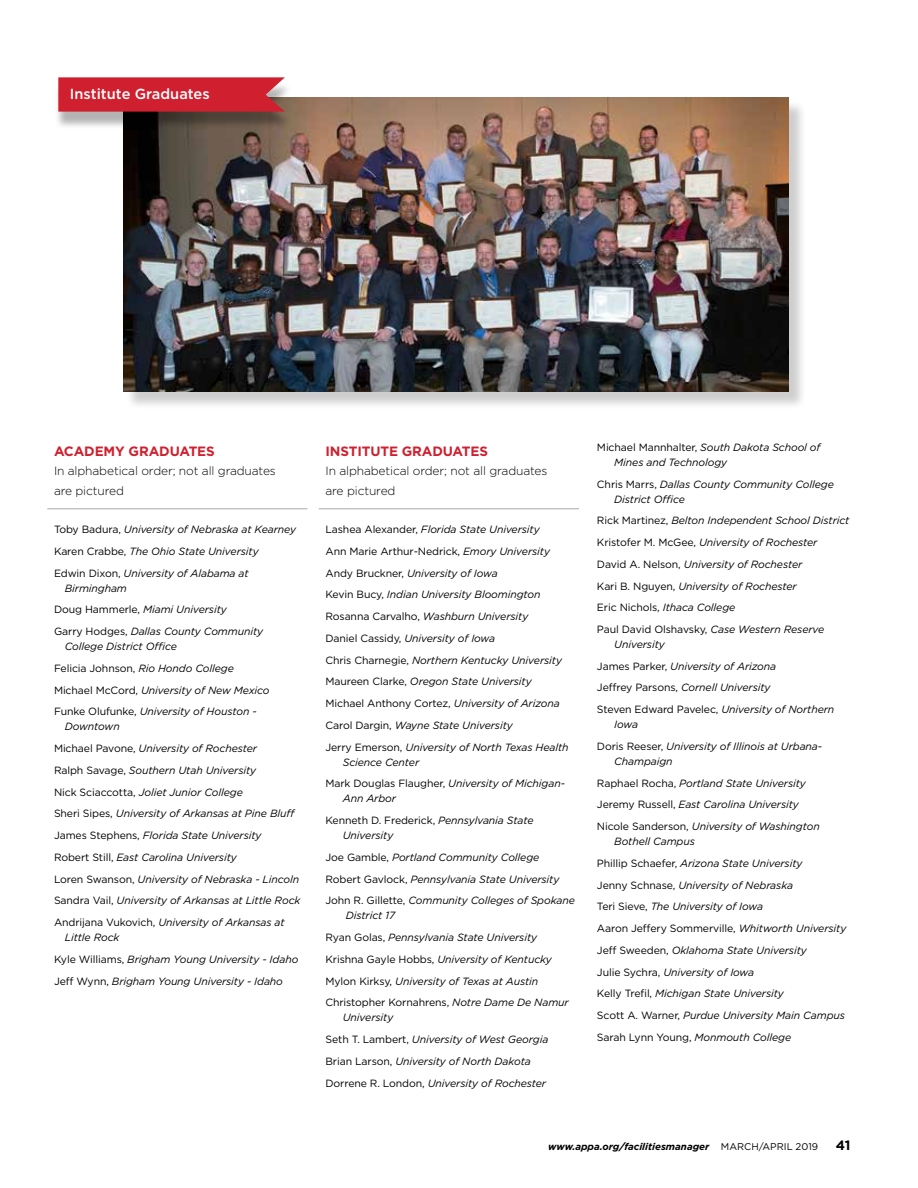
<style>
.page{position:relative;width:918px;height:1188px;background:#fff}
.page>*{position:absolute;margin:0;border:0;box-sizing:border-box;transform-origin:0 0}
.t1{font:500 14.55px "Gotham";color:#fff}
.t2{font:700 13.5px "Gotham";letter-spacing:-.01em;color:#d0202f}
.t3{font:700 13.5px "Gotham";color:#000}
.t4{font:300 12px/19.5px "Gotham";letter-spacing:-.01em;color:#000}
.t5{font:italic 10.5px/21.8px "Gotham";letter-spacing:-.01em;color:#000}
.t6{font:italic 700 9.75px "Gotham";color:#000}
.s1{font-style:normal}
.s2{font-weight:400;font-style:normal}
</style>
<div class="page">
<div style="left:125px;top:100px;width:682px;height:310px;background:#000;opacity:.2"></div>
<img style="left:123px;top:98px;width:665px;height:294px">
<div style="left:54px;top:83px;width:239px;height:47px;background:#000;opacity:.3"></div>
<svg style="left:58px;top:77px;width:227px;height:35px;background:#ce2936"></svg>
<hr style="left:47px;top:508px;width:261px;height:1px;background:#a7a9ac">
<hr style="left:319px;top:508px;width:260px;height:1px;background:#a7a9ac">
<h1 class="t1" style="left:70px;top:84px;width:141px">Institute Graduates</h1>
<p class="t2" style="left:54px;top:443px;width:162px">ACADEMY GRADUATES</p>
<p class="t4" style="left:54px;top:461px;width:223px">In alphabetical order; not all graduates are pictured</p>
<p class="t5" style="left:54px;top:518px;width:244px"><span class="s1">Toby Badura,</span> University of Nebraska at Kearney<br><span class="s1">Karen Crabbe,</span> The Ohio State University<br><span class="s1">Edwin Dixon,</span> University of Alabama at</p>
<p class="t5" style="left:54px;top:577px;width:211px;text-indent:11px">Birmingham<br><span class="s1">Doug Hammerle,</span> Miami University<br><span class="s1">Garry Hodges,</span> Dallas County Community</p>
<p class="t5" style="left:54px;top:635px;width:217px;text-indent:11px">College District Office<br><span class="s1">Felicia Johnson,</span> Rio Hondo College <span class="s1">Michael McCord,</span> University of New Mexico <span class="s1">Funke Olufunke,</span> University of Houston -</p>
<p class="t5" style="left:54px;top:716px;width:248px;text-indent:11px">Downtown<br><span class="s1">Michael Pavone,</span> University of Rochester<br><span class="s1">Ralph Savage,</span> Southern Utah University<br><span class="s1">Nick Sciaccotta,</span> Joliet Junior College<br><span class="s1">Sheri Sipes,</span> University of Arkansas at Pine Bluff <span class="s1">James Stephens,</span> Florida State University<br><span class="s1">Robert Still,</span> East Carolina University<br><span class="s1">Loren Swanson,</span> University of Nebraska - Lincoln <span class="s1">Sandra Vail,</span> University of Arkansas at Little Rock <span class="s1">Andrijana Vukovich,</span> University of Arkansas at</p>
<p class="t5" style="left:54px;top:926px;width:246px;text-indent:11px">Little Rock<br><span class="s1">Kyle Williams,</span> Brigham Young University - Idaho<br><span class="s1">Jeff Wynn,</span> Brigham Young University - Idaho</p>
<p class="t2" style="left:326px;top:443px;width:164px">INSTITUTE GRADUATES</p>
<p class="t4" style="left:326px;top:461px;width:223px">In alphabetical order; not all graduates are pictured</p>
<p class="t5" style="left:326px;top:518px;width:245px"><span class="s1">Lashea Alexander,</span> Florida State University<br><span class="s1">Ann Marie Arthur-Nedrick,</span> Emory University <span class="s1">Andy Bruckner,</span> University of Iowa<br><span class="s1">Kevin Bucy,</span> Indian University Bloomington <span class="s1">Rosanna Carvalho,</span> Washburn University<br><span class="s1">Daniel Cassidy,</span> University of Iowa<br><span class="s1">Chris Charnegie,</span> Northern Kentucky University <span class="s1">Maureen Clarke,</span> Oregon State University <span class="s1">Michael Anthony Cortez,</span> University of Arizona <span class="s1">Carol Dargin,</span> Wayne State University<br><span class="s1">Jerry Emerson,</span> University of North Texas Health</p>
<p class="t5" style="left:326px;top:751px;width:241px;text-indent:17px">Science Center<br><span class="s1">Mark Douglas Flaugher,</span> University of Michigan-</p>
<p class="t5" style="left:326px;top:788px;width:210px;text-indent:17px">Ann Arbor<br><span class="s1">Kenneth D. Frederick,</span> Pennsylvania State</p>
<p class="t5" style="left:326px;top:824px;width:251px;text-indent:17px">University<br><span class="s1">Joe Gamble,</span> Portland Community College <span class="s1">Robert Gavlock,</span> Pennsylvania State University <span class="s1">John R. Gillette,</span> Community Colleges of Spokane</p>
<p class="t5" style="left:326px;top:905px;width:245px;text-indent:20px">District 17<br><span class="s1">Ryan Golas,</span> Pennsylvania State University <span class="s1">Krishna Gayle Hobbs,</span> University of Kentucky <span class="s1">Mylon Kirksy,</span> University of Texas at Austin <span class="s1">Christopher Kornahrens,</span> Notre Dame De Namur</p>
<p class="t5" style="left:326px;top:1007px;width:224px;text-indent:17px">University<br><span class="s1">Seth T. Lambert,</span> University of West Georgia <span class="s1">Brian Larson,</span> University of North Dakota <span class="s1">Dorrene R. London,</span> University of Rochester</p>
<p class="t5" style="left:614px;top:439px;width:208px;line-height:15px;text-indent:-17px"><span class="s1">Michael Mannhalter,</span> South Dakota School of<br>Mines and Technology</p>
<p class="t5" style="left:614px;top:476px;width:221px;line-height:15px;text-indent:-17px"><span class="s1">Chris Marrs,</span> Dallas County Community College<br>District Office</p>
<p class="t5" style="left:597px;top:509px;width:254px"><span class="s1">Rick Martinez,</span> Belton Independent School District <span class="s1">Kristofer M. McGee,</span> University of Rochester <span class="s1">David A. Nelson,</span> University of Rochester<br><span class="s1">Kari B. Nguyen,</span> University of Rochester<br><span class="s1">Eric Nichols,</span> Ithaca College<br><span class="s1">Paul David Olshavsky,</span> Case Western Reserve</p>
<p class="t5" style="left:597px;top:633px;width:239px;text-indent:17px">University<br><span class="s1">James Parker,</span> University of Arizona<br><span class="s1">Jeffrey Parsons,</span> Cornell University<br><span class="s1">Steven Edward Pavelec,</span> University of Northern</p>
<p class="t5" style="left:597px;top:713px;width:227px;text-indent:17px">Iowa<br><span class="s1">Doris Reeser,</span> University of Illinois at Urbana-</p>
<p class="t5" style="left:597px;top:750px;width:224px;text-indent:17px">Champaign<br><span class="s1">Raphael Rocha,</span> Portland State University <span class="s1">Jeremy Russell,</span> East Carolina University <span class="s1">Nicole Sanderson,</span> University of Washington</p>
<p class="t5" style="left:597px;top:830px;width:251px;text-indent:17px">Bothell Campus<br><span class="s1">Phillip Schaefer,</span> Arizona State University<br><span class="s1">Jenny Schnase,</span> University of Nebraska<br><span class="s1">Teri Sieve,</span> The University of Iowa<br><span class="s1">Aaron Jeffery Sommerville,</span> Whitworth University <span class="s1">Jeff Sweeden,</span> Oklahoma State University<br><span class="s1">Julie Sychra,</span> University of Iowa<br><span class="s1">Kelly Trefil,</span> Michigan State University<br><span class="s1">Scott A. Warner,</span> Purdue University Main Campus <span class="s1">Sarah Lynn Young,</span> Monmouth College</p>
<p class="t6" style="left:548px;top:1140px;width:271px">www.appa.org/facilitiesmanager <span class="s2">MARCH/APRIL 2019</span></p>
<p class="t3" style="left:836px;top:1137px;width:16px">41</p>
</div>
